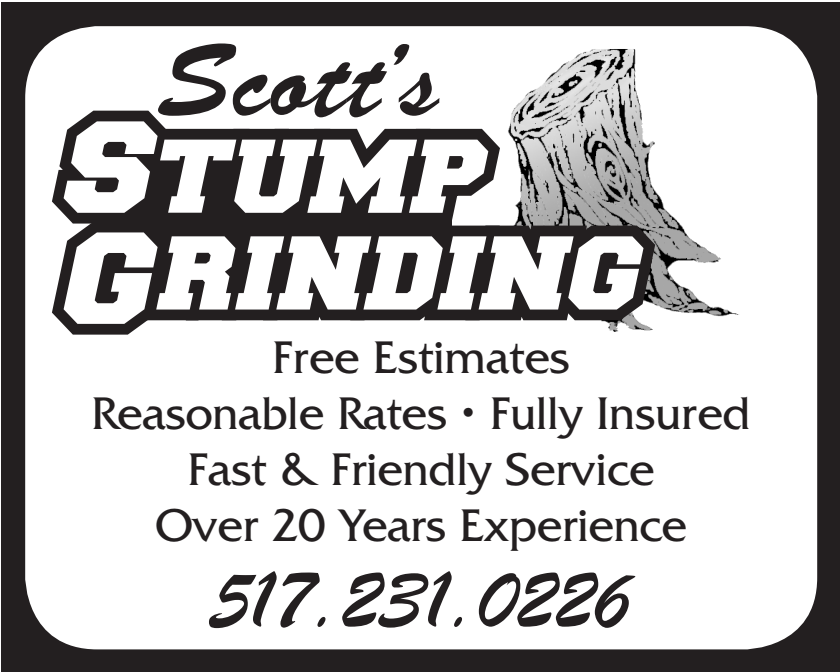
<style>
.page{position:relative;width:840px;height:672px;background:#fff}
.page>*{position:absolute;margin:0;border:0;box-sizing:border-box;transform-origin:0 0}
.t1{font:italic 109.6px/96.8px "Collegiate Black FLF";color:#fff;scale:1.16 1}
.t2{font:104.4px "Brush Script DTC";color:#231f20}
.t3{font:88px "Brush Script";color:#231f20}
.t4{font:48px/56px "Friz Quadrata";color:#231f20;text-align:center}
</style>
<div class="page">
<div style="left:1px;top:2px;width:839px;height:670px;background:#231f20"></div>
<div style="left:25px;top:26px;width:792px;height:623px;background:#fff;border-radius:72px"></div>
<img style="left:523px;top:49px;width:216px;height:268px">
<svg style="left:52px;top:100px;width:615px;height:235px"></svg>
<h2 class="t2" style="left:162px;top:22px;width:279px">Scott’s</h2>
<h1 class="t1" style="left:61px;top:127px;width:519px">STUMP<br>GRINDING</h1>
<p class="t4" style="left:92px;top:330px;width:661px">Free Estimates<br>Reasonable Rates • Fully Insured<br>Fast &amp; Friendly Service<br>Over 20 Years Experience</p>
<h3 class="t3" style="left:213px;top:546px;width:420px">517.231.0226</h3>
</div>
